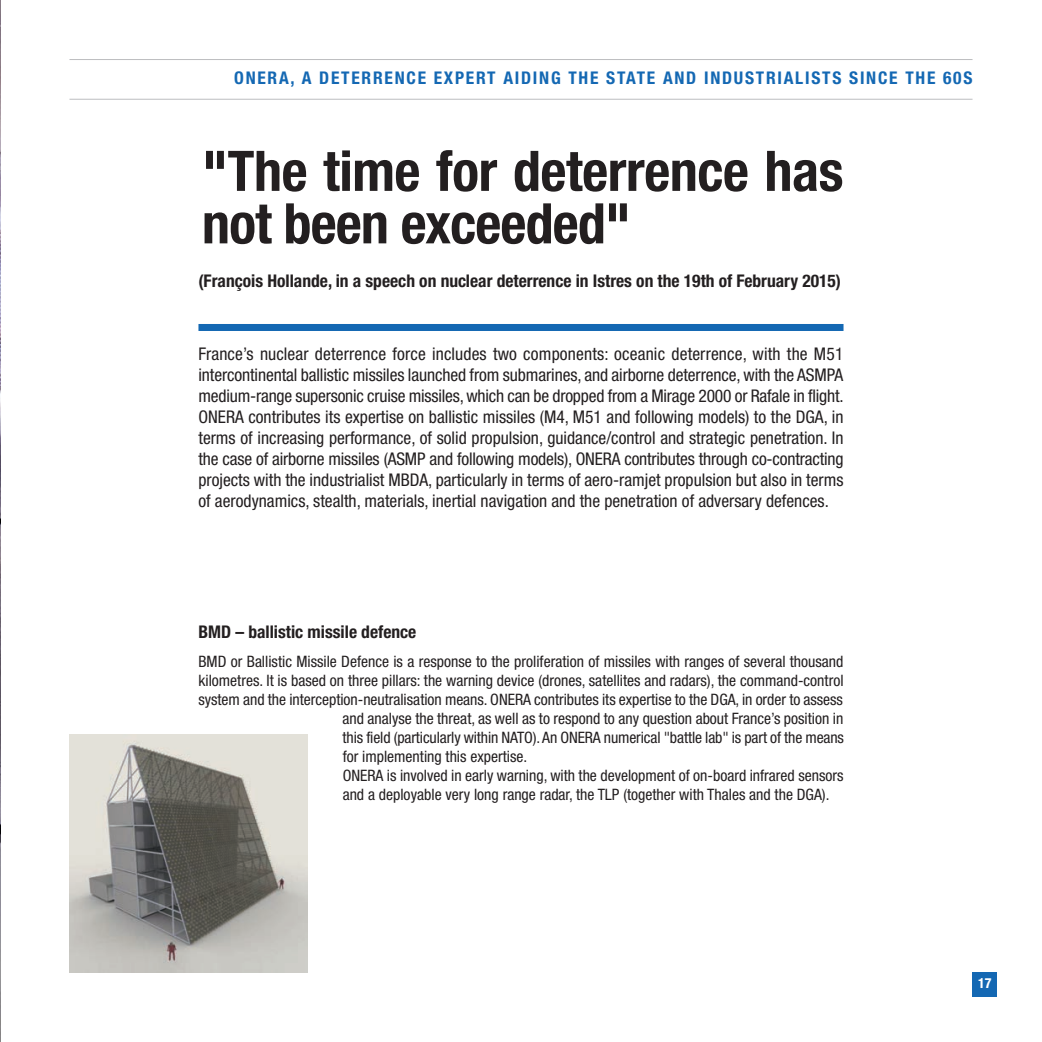
<style>
.page{position:relative;width:1042px;height:1042px;background:#fff}
.page>*{position:absolute;margin:0;border:0;box-sizing:border-box;transform-origin:0 0}
.t1{font:700 condensed 56px/52.5px "Helvetica Neue LT Std";letter-spacing:-.005em;color:#231f20}
.t2{font:condensed 17.5px/21px "Helvetica Neue LT Std";color:#231f20;text-align:justify}
.t3{font:700 condensed 17.5px "Helvetica Neue LT Std";color:#231f20}
.t4{font:700 condensed 17.5px "Helvetica Neue LT Std";letter-spacing:.1em;color:#1468b3}
.t5{font:condensed 15.75px "Helvetica Neue LT Std";color:#231f20}
.t6{font:700 condensed 14px "Helvetica Neue LT Std";color:#fff}
</style>
<div class="page">
<img style="left:0;top:1px;width:1px;height:1040px">
<div style="left:972px;top:972px;width:25px;height:25px;background:#1468b3"></div>
<div style="left:198px;top:324px;width:645px;height:7px;background:#1468b3"></div>
<hr style="left:69px;top:59px;width:903px;height:1px;background:#bcbdc0">
<hr style="left:69px;top:99px;width:903px;height:1px;background:#bcbdc0">
<img style="left:69px;top:734px;width:239px;height:238px">
<p class="t4" style="left:234px;top:72px;width:740px">ONERA, A DETERRENCE EXPERT AIDING THE STATE AND INDUSTRIALISTS SINCE THE 60S</p>
<h1 class="t1" style="left:202px;top:150px;width:643px">"The time for deterrence has not been exceeded"</h1>
<p class="t3" style="left:198px;top:274px;width:644px">(François Hollande, in a speech on nuclear deterrence in Istres on the 19th of February 2015)</p>
<p class="t2" style="left:198px;top:345px;width:646px">France’s nuclear deterrence force includes two components: oceanic deterrence, with the M51 intercontinental ballistic missiles launched from submarines, and airborne deterrence, with the ASMPA medium-range supersonic cruise missiles, which can be dropped from a Mirage 2000 or Rafale in flight.<br>ONERA contributes its expertise on ballistic missiles (M4, M51 and following models) to the DGA, in terms of increasing performance, of solid propulsion, guidance/control and strategic penetration. In the case of airborne missiles (ASMP and following models), ONERA contributes through co-contracting projects with the industrialist MBDA, particularly in terms of aero-ramjet propulsion but also in terms of aerodynamics, stealth, materials, inertial navigation and the penetration of adversary defences.</p>
<p class="t3" style="left:198px;top:625px;width:219px">BMD – ballistic missile defence</p>
<p class="t5" style="left:198px;top:656px;width:646px">BMD or Ballistic Missile Defence is a response to the proliferation of missiles with ranges of several thousand</p>
<p class="t5" style="left:198px;top:675px;width:646px">kilometres. It is based on three pillars: the warning device (drones, satellites and radars), the command-control</p>
<p class="t5" style="left:198px;top:694px;width:646px">system and the interception-neutralisation means. ONERA contributes its expertise to the DGA, in order to assess</p>
<p class="t5" style="left:343px;top:713px;width:502px">and analyse the threat, as well as to respond to any question about France’s position in</p>
<p class="t5" style="left:343px;top:732px;width:503px">this field (particularly within NATO). An ONERA numerical "battle lab" is part of the means</p>
<p class="t5" style="left:343px;top:750px;width:186px">for implementing this expertise.</p>
<p class="t5" style="left:343px;top:769px;width:502px">ONERA is involved in early warning, with the development of on-board infrared sensors</p>
<p class="t5" style="left:343px;top:788px;width:488px">and a deployable very long range radar, the TLP (together with Thales and the DGA).</p>
<p class="t6" style="left:978px;top:978px;width:15px">17</p>
</div>
